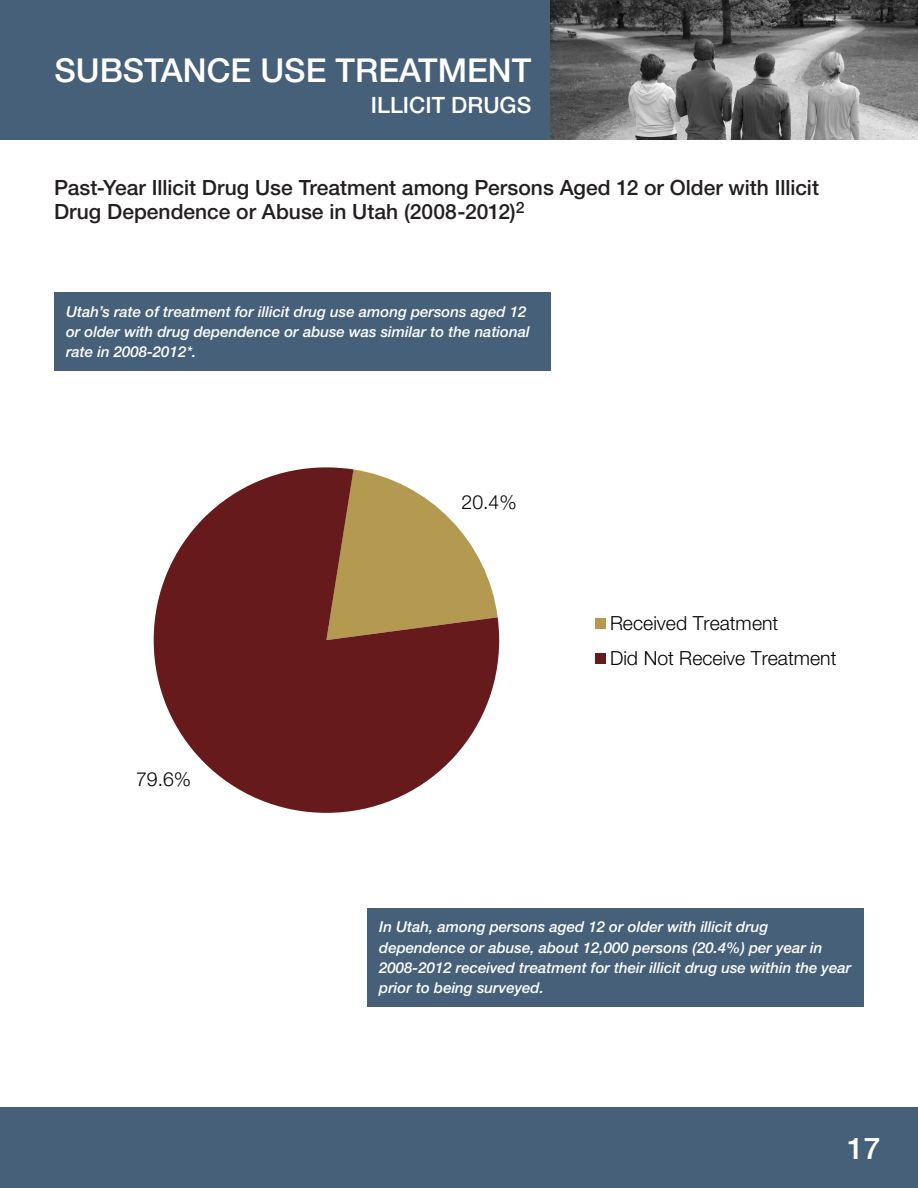
<style>
.page{position:relative;width:918px;height:1188px;background:#fff}
.page>*{position:absolute;margin:0;border:0;box-sizing:border-box;transform-origin:0 0}
.t1{font:500 33px "Helvetica Neue LT Std";color:#fff}
.t2{font:500 30px "Helvetica Neue LT Std";color:#fff}
.t3{font:500 22.5px "Helvetica Neue LT Std";color:#fff}
.t4{font:500 21px/24px "Helvetica Neue LT Std";color:#231f20}
.t5{font:300 19.5px/35.4px "Helvetica Neue LT Std";color:#000}
.t6{font:italic 500 15px/20.2px "Helvetica Neue LT Std";color:#fff}
</style>
<div class="page">
<div style="left:0;top:0;width:551px;height:140px;background:#466079"></div>
<img style="left:551px;top:0;width:367px;height:140px">
<div style="left:0;top:1107px;width:918px;height:81px;background:#466079"></div>
<div style="left:54px;top:292px;width:497px;height:79px;background:#466079"></div>
<svg style="left:154px;top:467px;width:345px;height:346px;fill:#661a1c"></svg>
<div style="left:595px;top:618px;width:10px;height:10px;background:#b49a51"></div>
<div style="left:595px;top:653px;width:10px;height:11px;background:#661a1c"></div>
<div style="left:367px;top:908px;width:497px;height:99px;background:#466079"></div>
<h1 class="t1" style="left:54px;top:50px;width:478px">SUBSTANCE USE TREATMENT</h1>
<h2 class="t3" style="left:371px;top:92px;width:162px">ILLICIT DRUGS</h2>
<p class="t4" style="left:54px;top:175px;width:767px">Past-Year Illicit Drug Use Treatment among Persons Aged 12 or Older with Illicit<br>Drug Dependence or Abuse in Utah (2008-2012)<sup>2</sup></p>
<p class="t6" style="left:66px;top:301px;width:465px">Utah’s rate of treatment for illicit drug use among persons aged 12 or older with drug dependence or abuse was similar to the national rate in 2008-2012*.</p>
<h3 class="t5" style="left:136px;top:761px;width:57px">79.6%</h3>
<h3 class="t5" style="left:462px;top:484px;width:57px">20.4%</h3>
<h3 class="t5" style="left:610px;top:604px;width:228px">Received Treatment<br>Did Not Receive Treatment</h3>
<p class="t6" style="left:379px;top:917px;width:474px">In Utah, among persons aged 12 or older with illicit drug dependence or abuse, about 12,000 persons (20.4%) per year in 2008-2012 received treatment for their illicit drug use within the year prior to being surveyed.</p>
<h2 class="t2" style="left:847px;top:1130px;width:35px">17</h2>
</div>
